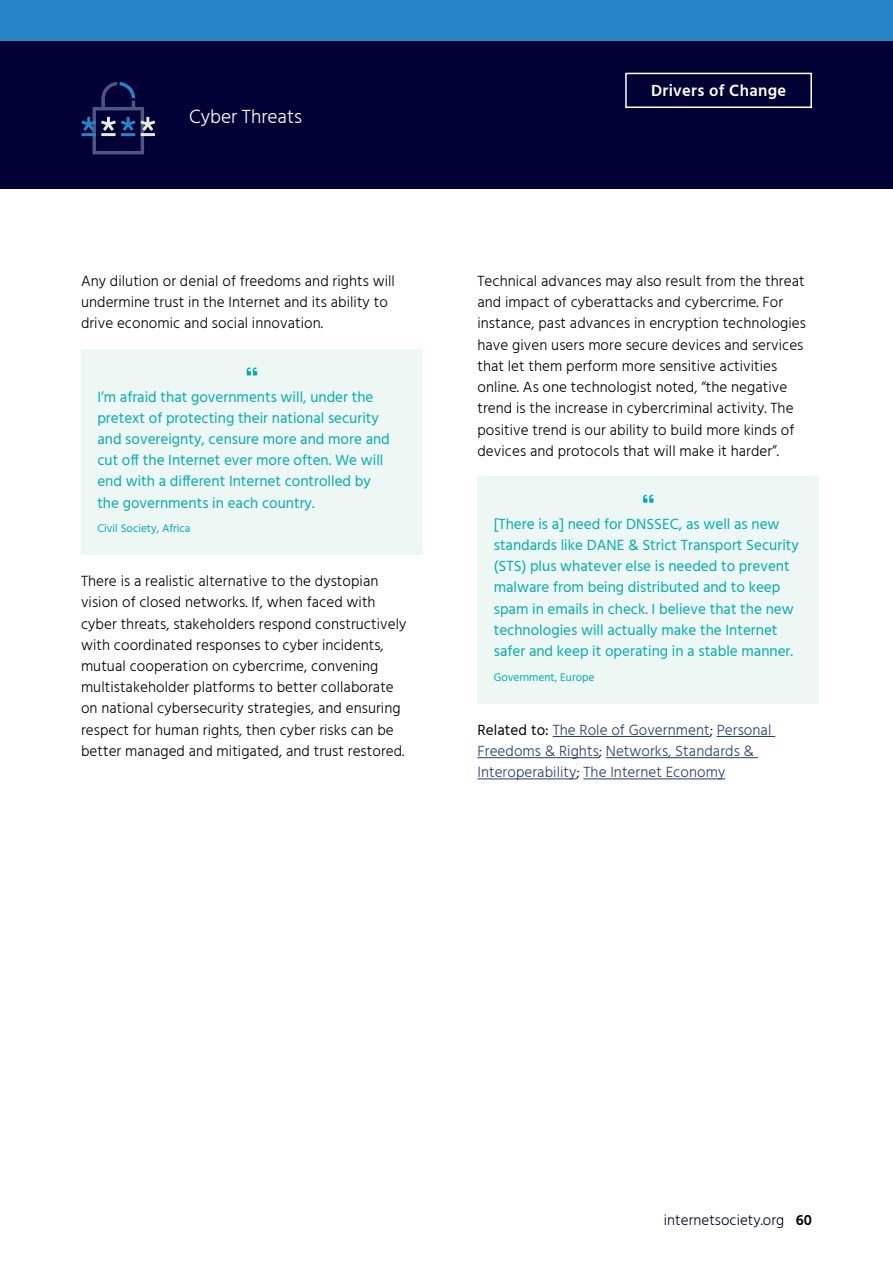
<style>
.page{position:relative;width:893px;height:1263px;background:#fff}
.page>*{position:absolute;margin:0;border:0;box-sizing:border-box;transform-origin:0 0}
.t1{font:300 19.5px "Hind";color:#fff}
.t2{font:600 16.5px "Hind";letter-spacing:.02em;color:#fff}
.t3{font:300 15.15px/21.1px "Hind";letter-spacing:.005em;color:#000}
.t4{font:15.15px/21.1px "Hind";color:#00aeb1}
.t5{font:300 15.15px/21.1px "Hind";letter-spacing:.005em;color:#233e74}
.t6{font:300 15px "Hind";letter-spacing:.005em;color:#000035}
.t7{font:11.4px "Hind";color:#00aeb1}
.s1{font-weight:400;color:#000}
.s2{color:#000}
.s3{font-weight:600;color:#000}
</style>
<div class="page">
<div style="left:81px;top:349px;width:342px;height:45px;background:#edf7f3"></div>
<div style="left:81px;top:386px;width:342px;height:130px;background:#edf7f3"></div>
<div style="left:81px;top:506px;width:342px;height:49px;background:#edf7f3"></div>
<svg style="left:247px;top:367px;width:10px;height:8px"></svg>
<div style="left:477px;top:477px;width:342px;height:45px;background:#edf7f3"></div>
<div style="left:477px;top:513px;width:342px;height:151px;background:#edf7f3"></div>
<div style="left:477px;top:655px;width:342px;height:48px;background:#edf7f3"></div>
<hr style="left:553px;top:736px;width:157px;height:1px;background:#233e74">
<hr style="left:717px;top:736px;width:58px;height:1px;background:#233e74">
<hr style="left:477px;top:757px;width:122px;height:1px;background:#233e74">
<hr style="left:606px;top:757px;width:152px;height:1px;background:#233e74">
<hr style="left:477px;top:778px;width:99px;height:1px;background:#233e74">
<hr style="left:583px;top:778px;width:142px;height:1px;background:#233e74">
<svg style="left:643px;top:495px;width:11px;height:8px"></svg>
<div style="left:0;top:40px;width:893px;height:149px;background:#000035"></div>
<div style="left:0;top:0;width:893px;height:40px;background:#2484c6"></div>
<div style="left:625px;top:73px;width:187px;height:35px;border:2px solid #fff"></div>
<svg style="left:81px;top:82px;width:74px;height:72px"></svg>
<p class="t1" style="left:189px;top:103px;width:115px">Cyber Threats</p>
<p class="t3" style="left:81px;top:271px;width:315px">Any dilution or denial of freedoms and rights will undermine trust in the Internet and its ability to drive economic and social innovation.</p>
<p class="t4" style="left:97px;top:387px;width:294px">I’m afraid that governments will, under the pretext of protecting their national security and sovereignty, censure more and more and cut off the Internet ever more often. We will end with a different Internet controlled by the governments in each country.</p>
<p class="t7" style="left:97px;top:521px;width:95px">Civil Society, Africa</p>
<p class="t3" style="left:81px;top:571px;width:327px">There is a realistic alternative to the dystopian vision of closed networks. If, when faced with cyber threats, stakeholders respond constructively with coordinated responses to cyber incidents, mutual cooperation on cybercrime, convening multistakeholder platforms to better collaborate on national cybersecurity strategies, and ensuring respect for human rights, then cyber risks can be better managed and mitigated, and trust restored.</p>
<p class="t2" style="left:651px;top:79px;width:137px">Drivers of Change</p>
<p class="t3" style="left:477px;top:271px;width:330px">Technical advances may also result from the threat and impact of cyberattacks and cybercrime. For instance, past advances in encryption technologies have given users more secure devices and services that let them perform more sensitive activities online. As one technologist noted, “the negative trend is the increase in cybercriminal activity. The positive trend is our ability to build more kinds of devices and protocols that will make it harder”.</p>
<p class="t4" style="left:494px;top:514px;width:307px">[There is a] need for DNSSEC, as well as new standards like DANE &amp; Strict Transport Security (STS) plus whatever else is needed to prevent malware from being distributed and to keep spam in emails in check. I believe that the new technologies will actually make the Internet safer and keep it operating in a stable manner.</p>
<p class="t7" style="left:494px;top:669px;width:102px">Government, Europe</p>
<p class="t5" style="left:477px;top:720px;width:295px"><span class="s1">Related to:</span> The Role of Government<span class="s2">;</span> Personal<br>Freedoms &amp; Rights<span class="s2">;</span> Networks, Standards &amp;<br>Interoperability<span class="s2">;</span> The Internet Economy</p>
<p class="t6" style="left:664px;top:1210px;width:150px">internetsociety.org <span class="s3">60</span></p>
</div>
